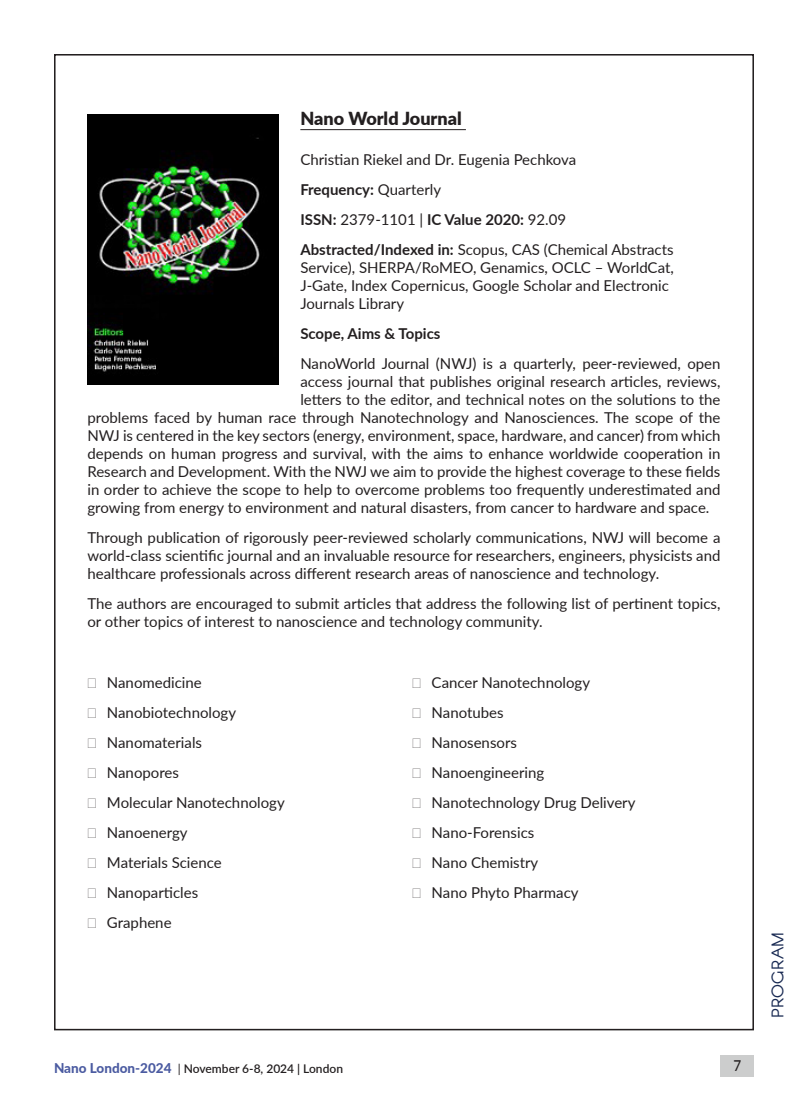
<style>
.page{position:relative;width:808px;height:1106px;background:#fff}
.page>*{position:absolute;margin:0;border:0;box-sizing:border-box;transform-origin:0 0}
.t1{font:900 18px "Lato";color:#231f20}
.t2{font:16.5px "Arcon";color:#182952}
.t3{font:15px/18px "Lato";color:#231f20}
.t4{font:700 15px "Lato";color:#231f20}
.t5{font:500 15px "Lato";color:#231f20;scale:.9 1}
.t6{font:600 12px "Lato";color:#231f20}
.s1{font-weight:400}
.s2{font-weight:700}
.s3{font-weight:800;font-size:13.5px;color:#4b5ba1}
</style>
<div class="page">
<div style="left:720px;top:1056px;width:34px;height:21px;background:#cccdcd"></div>
<hr style="left:300px;top:129px;width:166px;height:1px;background:#231f20">
<img style="left:87px;top:115px;width:192px;height:270px">
<p class="t1" style="left:300px;top:105px;width:163px">Nano World Journal</p>
<p class="t3" style="left:300px;top:150px;width:277px">Christian Riekel and Dr. Eugenia Pechkova</p>
<p class="t4" style="left:300px;top:179px;width:142px">Frequency: <span class="s1">Quarterly</span></p>
<p class="t4" style="left:300px;top:209px;width:267px">ISSN: <span class="s1">2379-1101 |</span> IC Value 2020: <span class="s1">92.09</span></p>
<p class="t3" style="left:300px;top:240px;width:375px"><span class="s2">Abstracted/Indexed in:</span> Scopus, CAS (Chemical Abstracts Service), SHERPA/RoMEO, Genamics, OCLC – WorldCat, J-Gate, Index Copernicus, Google Scholar and Electronic Journals Library</p>
<p class="t4" style="left:300px;top:323px;width:142px">Scope, Aims &amp; Topics</p>
<p class="t3" style="left:300px;top:354px;width:422px">NanoWorld Journal (NWJ) is a quarterly, peer-reviewed, open</p>
<p class="t3" style="left:300px;top:372px;width:422px">access journal that publishes original research articles, reviews,</p>
<p class="t3" style="left:300px;top:390px;width:422px">letters to the editor, and technical notes on the solutions to the</p>
<p class="t3" style="left:87px;top:408px;width:634px">problems faced by human race through Nanotechnology and Nanosciences. The scope of the</p>
<p class="t3" style="left:87px;top:426px;width:634px">NWJ is centered in the key sectors (energy, environment, space, hardware, and cancer) from which</p>
<p class="t3" style="left:87px;top:444px;width:634px">depends on human progress and survival, with the aims to enhance worldwide cooperation in</p>
<p class="t3" style="left:87px;top:462px;width:634px">Research and Development. With the NWJ we aim to provide the highest coverage to these fields</p>
<p class="t3" style="left:87px;top:480px;width:634px">in order to achieve the scope to help to overcome problems too frequently underestimated and</p>
<p class="t3" style="left:87px;top:498px;width:623px">growing from energy to environment and natural disasters, from cancer to hardware and space.</p>
<p class="t3" style="left:87px;top:528px;width:634px;text-align:justify">Through publication of rigorously peer-reviewed scholarly communications, NWJ will become a world-class scientific journal and an invaluable resource for researchers, engineers, physicists and healthcare professionals across different research areas of nanoscience and technology.</p>
<p class="t3" style="left:87px;top:594px;width:634px">The authors are encouraged to submit articles that address the following list of pertinent topics, or other topics of interest to nanoscience and technology community.</p>
<p class="t3" style="left:87px;top:673px;width:116px">▪ Nanomedicine</p>
<p class="t3" style="left:87px;top:703px;width:150px">▪ Nanobiotechnology</p>
<p class="t3" style="left:87px;top:733px;width:116px">▪ Nanomaterials</p>
<p class="t3" style="left:87px;top:763px;width:93px">▪ Nanopores</p>
<p class="t3" style="left:87px;top:793px;width:199px">▪ Molecular Nanotechnology</p>
<p class="t3" style="left:87px;top:823px;width:102px">▪ Nanoenergy</p>
<p class="t3" style="left:87px;top:853px;width:136px">▪ Materials Science</p>
<p class="t3" style="left:87px;top:883px;width:112px">▪ Nanoparticles</p>
<p class="t3" style="left:87px;top:913px;width:86px">▪ Graphene</p>
<p class="t3" style="left:412px;top:673px;width:179px">▪ Cancer Nanotechnology</p>
<p class="t3" style="left:412px;top:703px;width:93px">▪ Nanotubes</p>
<p class="t3" style="left:412px;top:733px;width:106px">▪ Nanosensors</p>
<p class="t3" style="left:412px;top:763px;width:134px">▪ Nanoengineering</p>
<p class="t3" style="left:412px;top:793px;width:225px">▪ Nanotechnology Drug Delivery</p>
<p class="t3" style="left:412px;top:823px;width:124px">▪ Nano-Forensics</p>
<p class="t3" style="left:412px;top:853px;width:128px">▪ Nano Chemistry</p>
<p class="t3" style="left:412px;top:883px;width:168px">▪ Nano Phyto Pharmacy</p>
<p class="t6" style="left:54px;top:1060px;width:291px"><span class="s3">Nano London-2024</span> <span class="s1">|</span> November 6-8, 2024 | London</p>
<p class="t5" style="left:733px;top:1055px;width:10px">7</p>
<p class="t2" style="left:767px;top:1018px;width:87px;rotate:-90deg">PROGRAM</p>
</div>
